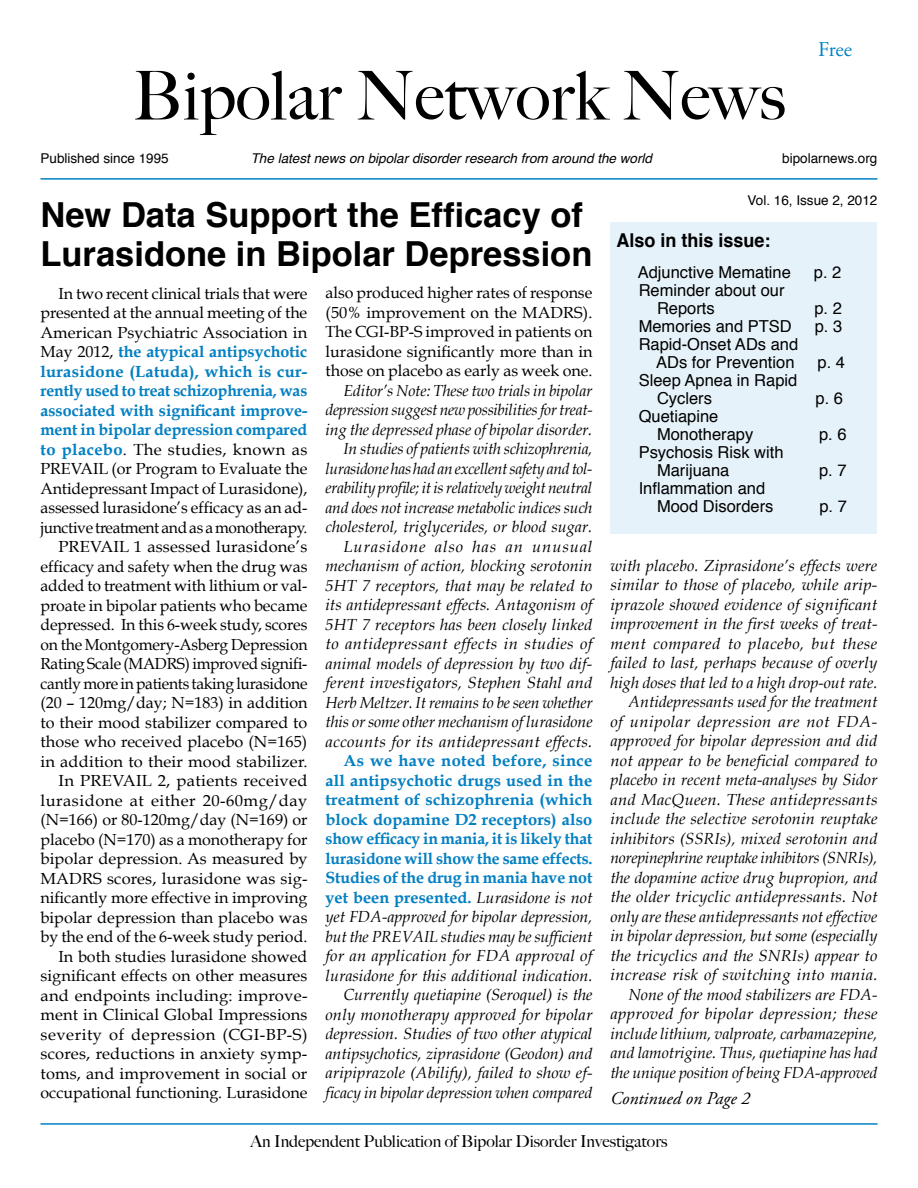
<style>
.page{position:relative;width:918px;height:1188px;background:#fff}
.page>*{position:absolute;margin:0;border:0;box-sizing:border-box;transform-origin:0 0}
.t1{font:500 67.5px "Big Caslon";color:#000}
.t2{font:700 34.5px/39px "Helvetica";color:#000}
.t3{font:21px "Adobe Garamond Pro";color:#0081c6}
.t4{font:700 19.05px "Helvetica";color:#000;scale:.94 1}
.t5{font:italic 18px "Adobe Garamond Pro";color:#000}
.t6{font:16.5px/18px "Helvetica";color:#000}
.t7{font:500 16.5px "Big Caslon";color:#000}
.t8{font:italic 16.05px/19.5px "Book Antiqua";color:#000;text-align:right}
.t9{font:16.05px/19.5px "Book Antiqua";color:#000;text-align:right}
.t10{font:italic 13.5px "Helvetica";color:#000}
.t11{font:13.5px "Helvetica";color:#000}
.s1{font-weight:700;color:#dcddde}
.s2{font-weight:700;font-style:normal;color:#dcddde}
</style>
<div class="page">
<hr style="left:40px;top:178px;width:838px;height:2px;background:#0081c6">
<hr style="left:40px;top:1123px;width:838px;height:2px;background:#0081c6">
<div style="left:610px;top:222px;width:268px;height:312px;background:#e6f2f9"></div>
<h1 class="t1" style="left:132px;top:56px;width:655px">Bipolar Network News</h1>
<h3 class="t3" style="left:818px;top:36px;width:35px">Free</h3>
<p class="t11" style="left:40px;top:148px;width:130px">Published since 1995</p>
<p class="t10" style="left:251px;top:148px;width:403px">The latest news on bipolar disorder research from around the world</p>
<p class="t11" style="left:782px;top:148px;width:97px">bipolarnews.org</p>
<p class="t11" style="left:748px;top:189px;width:131px">Vol. 16, Issue 2, 2012</p>
<h2 class="t2" style="left:40px;top:196px;width:553px">New Data Support the Efficacy of<br>Lurasidone in Bipolar Depression</h2>
<p class="t9" style="left:40px;top:284px;width:269px">In two recent clinical trials that were presented at the annual meeting of the American Psychiatric Association in May 2012, <span class="s1">the atypical antipsychotic lurasidone (Latuda), which is cur&shy;rently used to treat schizophrenia, was associated with significant improve&shy;ment in bipolar depression compared to placebo</span>. The studies, known as PREVAIL (or Program to Evaluate the Antidepressant Impact of Lurasidone), assessed lurasidone’s efficacy as an ad&shy;junctive treatment and as a monotherapy.<br>PREVAIL 1 assessed lurasidone’s efficacy and safety when the drug was added to treatment with lithium or val&shy;proate in bipolar patients who became depressed. In this 6-week study, scores on the Montgomery-Asberg Depression Rating Scale (MADRS) improved signifi&shy;cantly more in patients taking lurasidone (20 – 120mg/day; N=183) in addition to their mood stabilizer compared to those who received placebo (N=165) in addition to their mood stabilizer.<br>In PREVAIL 2, patients received lurasidone at either 20-60mg/day (N=166) or 80-120mg/day (N=169) or placebo (N=170) as a monotherapy for bipolar depression. As measured by MADRS scores, lurasidone was sig&shy;nificantly more effective in improving bipolar depression than placebo was by the end of the 6-week study period.<br>In both studies lurasidone showed significant effects on other measures and endpoints including: improve&shy;ment in Clinical Global Impressions severity of depression (CGI-BP-S) scores, reductions in anxiety symp&shy;toms, and improvement in social or occupational functioning. Lurasidone</p>
<p class="t9" style="left:326px;top:283px;width:269px;text-align:justify">also produced higher rates of response (50% improvement on the MADRS).<br>The CGI-BP-S improved in patients on lurasidone significantly more than in those on placebo as early as week one.</p>
<p class="t4" style="left:616px;top:225px;width:165px">Also in this issue:</p>
<p class="t6" style="left:638px;top:263px;width:155px">Adjunctive Mematine</p>
<p class="t6" style="left:814px;top:263px;width:29px">p. 2</p>
<p class="t6" style="left:657px;top:281px;width:129px;text-indent:-18px">Reminder about our<br>Reports</p>
<p class="t6" style="left:814px;top:299px;width:29px">p. 2</p>
<p class="t6" style="left:639px;top:317px;width:155px">Memories and PTSD</p>
<p class="t6" style="left:815px;top:317px;width:29px">p. 3</p>
<p class="t6" style="left:639px;top:335px;width:161px;text-align:right">Rapid-Onset ADs and<br>ADs for Prevention</p>
<p class="t6" style="left:818px;top:353px;width:29px">p. 4</p>
<p class="t6" style="left:657px;top:371px;width:142px;text-indent:-18px">Sleep Apnea in Rapid<br>Cyclers</p>
<p class="t8" style="left:326px;top:381px;width:269px">Editor’s Note: These two trials in bipolar depression suggest new possibilities for treat&shy;ing the depressed phase of bipolar disorder.<br>In studies of patients with schizophrenia, lurasidone has had an excellent safety and tol&shy;erability profile; it is relatively weight neutral and does not increase metabolic indices such cholesterol, triglycerides, or blood sugar.<br>Lurasidone also has an unusual mechanism of action, blocking serotonin 5HT 7 receptors, that may be related to its antidepressant effects. Antagonism of 5HT 7 receptors has been closely linked to antidepressant effects in studies of animal models of depression by two dif&shy;ferent investigators, Stephen Stahl and Herb Meltzer. It remains to be seen whether this or some other mechanism of lurasidone accounts for its antidepressant effects.</p>
<p class="t8" style="left:326px;top:751px;width:269px"><span class="s2">As we have noted before, since all antipsychotic drugs used in the treatment of schizophrenia (which block dopamine D2 receptors) also show efficacy in mania, it is likely that lurasidone will show the same effects.<br>Studies of the drug in mania have not yet been presented.</span> Lurasidone is not yet FDA-approved for bipolar depression, but the PREVAIL studies may be sufficient for an application for FDA approval of lurasidone for this additional indication.<br>Currently quetiapine (Seroquel) is the only monotherapy approved for bipolar depression. Studies of two other atypical antipsychotics, ziprasidone (Geodon) and aripiprazole (Abilify), failed to show ef&shy;ficacy in bipolar depression when compared</p>
<p class="t6" style="left:816px;top:389px;width:29px">p. 6</p>
<p class="t6" style="left:657px;top:407px;width:98px;text-indent:-18px">Quetiapine<br>Monotherapy</p>
<p class="t6" style="left:819px;top:425px;width:29px">p. 6</p>
<p class="t6" style="left:657px;top:443px;width:128px;text-indent:-18px">Psychosis Risk with<br>Marijuana</p>
<p class="t6" style="left:819px;top:461px;width:29px">p. 7</p>
<p class="t6" style="left:657px;top:479px;width:118px;text-indent:-18px">Inflammation and<br>Mood Disorders</p>
<p class="t6" style="left:819px;top:497px;width:29px">p. 7</p>
<p class="t8" style="left:610px;top:556px;width:269px">with placebo. Ziprasidone’s effects were similar to those of placebo, while arip&shy;iprazole showed evidence of significant improvement in the first weeks of treat&shy;ment compared to placebo, but these failed to last, perhaps because of overly high doses that led to a high drop-out rate.<br>Antidepressants used for the treatment<br>of unipolar depression are not FDA&shy;approved for bipolar depression and did not appear to be beneficial compared to placebo in recent meta-analyses by Sidor and MacQueen. These antidepressants include the selective serotonin reuptake inhibitors (SSRIs), mixed serotonin and norepinephrine reuptake inhibitors (SNRIs), the dopamine active drug bupropion, and the older tricyclic antidepressants. Not only are these antidepressants not effective in bipolar depression, but some (especially the tricyclics and the SNRIs) appear to increase risk of switching into mania.<br>None of the mood stabilizers are FDA&shy;approved for bipolar depression; these include lithium, valproate, carbamazepine, and lamotrigine. Thus, quetiapine has had the unique position of being FDA-approved</p>
<p class="t5" style="left:610px;top:1087px;width:141px">Continued on Page 2</p>
<p class="t7" style="left:250px;top:1132px;width:419px">An Independent Publication of Bipolar Disorder Investigators</p>
</div>
